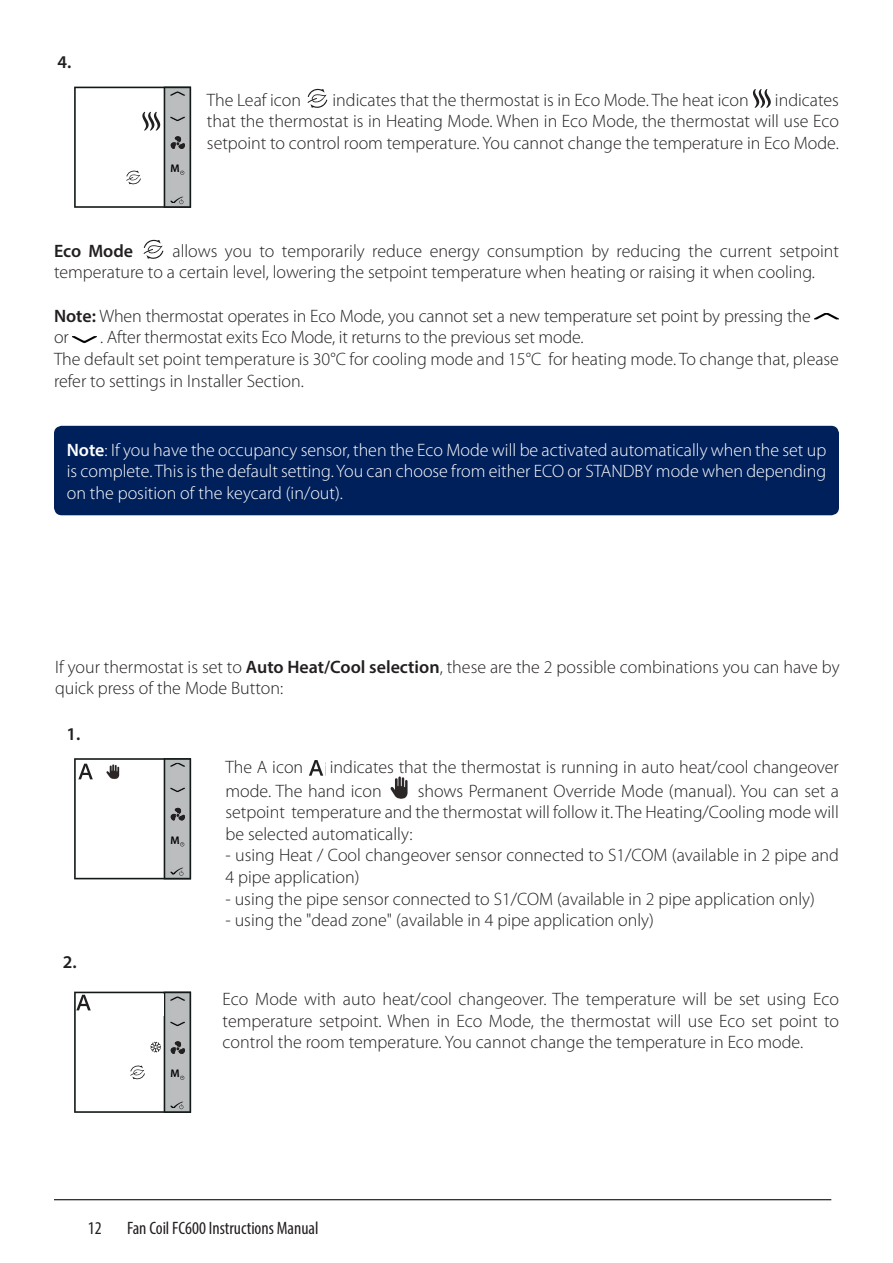
<style>
.page{position:relative;width:893px;height:1263px;background:#fff}
.page>*{position:absolute;margin:0;border:0;box-sizing:border-box;transform-origin:0 0}
.Text{font:300 18px/21.6px "Myriad Pro";color:#231f20}
.Text-2{font:300 18px/21.6px "Myriad Pro";color:#fff;text-align:justify}
.t1{font:condensed 18px "Myriad Pro";color:#231f20}
.Text-3{font:600 18px "Myriad Pro";color:#231f20}
.t2{font:600 13.95px "Myriad Pro";color:#000}
.t3{font:600 11.1px "Myriad Pro";color:#000}
.s1{font-weight:600}
</style>
<div class="page">
<hr style="left:54px;top:1199px;width:777px;height:1px;background:#000">
<svg style="left:307px;top:88px;width:21px;height:20px"></svg>
<svg style="left:753px;top:89px;width:18px;height:19px"></svg>
<img style="left:815px;top:313px;width:24px;height:7px">
<img style="left:72px;top:336px;width:25px;height:7px">
<div style="left:54px;top:426px;width:785px;height:89px;background:#00205b;border-radius:8px"></div>
<svg style="left:309px;top:760px;width:15px;height:16px"></svg>
<img style="left:390px;top:777px;width:18px;height:22px">
<svg style="left:74px;top:758px;width:117px;height:121px"></svg>
<svg style="left:74px;top:87px;width:117px;height:121px"></svg>
<svg style="left:74px;top:992px;width:117px;height:121px"></svg>
<svg style="left:143px;top:239px;width:21px;height:20px"></svg>
<p class="Text-3" style="left:58px;top:50px;width:15px">4.</p>
<p class="t3" style="left:171px;top:161px;width:11px">M</p>
<p class="Text" style="left:207px;top:89px;width:96px">The Leaf icon</p>
<p class="Text" style="left:332px;top:89px;width:418px">indicates that the thermostat is in Eco Mode. The heat icon</p>
<p class="Text" style="left:207px;top:89px;width:634px;text-align:justify;text-indent:568px">indicates that the thermostat is in Heating Mode. When in Eco Mode, the thermostat will use Eco setpoint to control room temperature. You cannot change the temperature in Eco Mode.</p>
<p class="Text" style="left:54px;top:240px;width:786px;text-indent:118px">allows you to temporarily reduce energy consumption by reducing the current setpoint temperature to a certain level, lowering the setpoint temperature when heating or raising it when cooling.</p>
<p class="Text-3" style="left:54px;top:239px;width:81px">Eco Mode</p>
<p class="Text" style="left:54px;top:305px;width:758px"><span class="s1">Note:</span> When thermostat operates in Eco Mode, you cannot set a new temperature set point by pressing the or</p>
<p class="Text" style="left:100px;top:327px;width:485px">. After thermostat exits Eco Mode, it returns to the previous set mode.</p>
<p class="Text" style="left:54px;top:349px;width:786px">The default set point temperature is 30°C for cooling mode and 15°C for heating mode. To change that, please refer to settings in Installer Section.</p>
<p class="Text-2" style="left:67px;top:439px;width:761px"><span class="s1">Note</span>: If you have the occupancy sensor, then the Eco Mode will be activated automatically when the set up is complete. This is the default setting. You can choose from either ECO or STANDBY mode when depending on the position of the keycard (in/out).</p>
<p class="Text" style="left:55px;top:656px;width:786px">If your thermostat is set to <span class="s1">Auto Heat/Cool selection</span>, these are the 2 possible combinations you can have by quick press of the Mode Button:</p>
<p class="Text-3" style="left:66px;top:722px;width:15px">1.</p>
<p class="Text-3" style="left:63px;top:950px;width:15px">2.</p>
<p class="t3" style="left:171px;top:833px;width:11px">M</p>
<p class="t3" style="left:171px;top:1066px;width:11px">M</p>
<p class="Text" style="left:225px;top:757px;width:79px">The A icon</p>
<p class="Text" style="left:225px;top:756px;width:615px;line-height:23.5px;text-indent:104px">indicates that the thermostat is running in auto heat/cool changeover mode. The hand icon</p>
<p class="Text" style="left:225px;top:780px;width:615px;text-align:justify;text-indent:192px">shows Permanent Override Mode (manual). You can set a setpoint temperature and the thermostat will follow it. The Heating/Cooling mode will be selected automatically:</p>
<p class="Text" style="left:225px;top:845px;width:615px">- using Heat / Cool changeover sensor connected to S1/COM (available in 2 pipe and<br>4 pipe application)</p>
<p class="Text" style="left:225px;top:888px;width:591px">- using the pipe sensor connected to S1/COM (available in 2 pipe application only)</p>
<p class="Text" style="left:225px;top:910px;width:430px">- using the "dead zone" (available in 4 pipe application only)</p>
<p class="t2" style="left:425px;top:845px;width:13px">M</p>
<p class="Text" style="left:223px;top:989px;width:618px;text-align:justify">Eco Mode with auto heat/cool changeover. The temperature will be set using Eco temperature setpoint. When in Eco Mode, the thermostat will use Eco set point to control the room temperature. You cannot change the temperature in Eco mode.</p>
<p class="t1" style="left:88px;top:1217px;width:15px">12</p>
<p class="t1" style="left:127px;top:1217px;width:193px">Fan Coil FC600 Instructions Manual</p>
</div>
